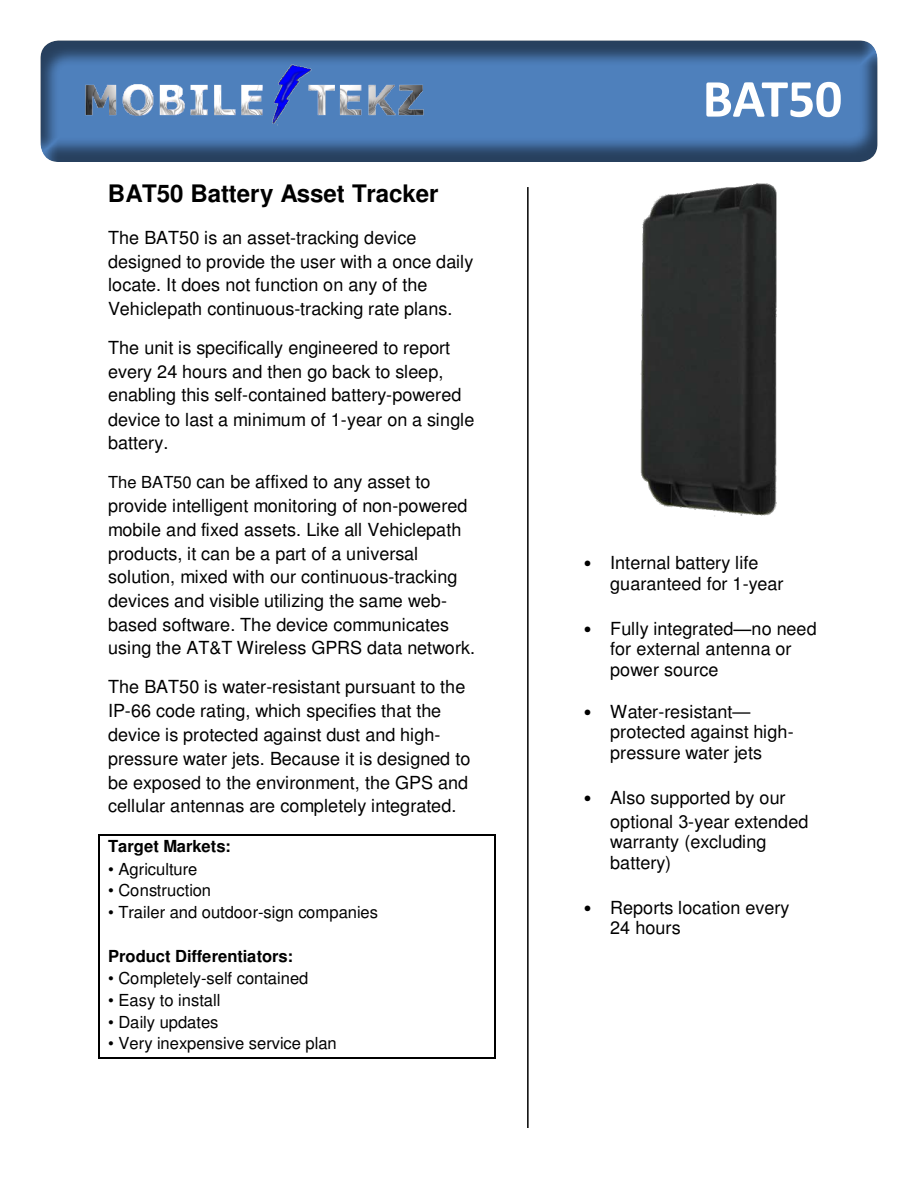
<style>
.page{position:relative;width:918px;height:1188px;background:#fff}
.page>*{position:absolute;margin:0;border:0;box-sizing:border-box;transform-origin:0 0}
.t1{font:700 54px "Calibri";letter-spacing:-.01em;color:#fff}
.t2{font:700 24.15px "Helvetica";letter-spacing:-.005em;color:#000}
.t3{font:18px/23.7px "Helvetica";letter-spacing:.005em;color:#000}
.t4{font:16.5px "Helvetica";color:#000}
.t5{font:700 16.5px "Helvetica";color:#000}
.s1{font-size:16.5px}
.s2{font-family:"Calibri"}
.s3{font-family:"Arial"}
</style>
<div class="page">
<hr style="left:100px;top:835px;width:394px;height:1px;background:#000">
<hr style="left:100px;top:1057px;width:394px;height:2px;background:#000">
<svg style="left:99px;top:835px;width:1px;height:224px"></svg>
<svg style="left:494px;top:835px;width:1px;height:224px"></svg>
<img style="left:640px;top:183px;width:137px;height:334px">
<div style="left:38px;top:40px;width:840px;height:124px;background:#000;opacity:.5"></div>
<hr style="left:527px;top:187px;width:2px;height:941px;background:#000">
<img style="left:84px;top:64px;width:341px;height:71px">
<h2 class="t2" style="left:108px;top:185px;width:332px">BAT50 Battery Asset Tracker</h2>
<p class="t3" style="left:108px;top:227px;width:367px">The BAT50 is an asset-tracking device designed to provide the user with a once daily locate. It does not function on any of the Vehiclepath continuous-tracking rate plans.</p>
<p class="t3" style="left:108px;top:337px;width:368px">The unit is specifically engineered to report every 24 hours and then go back to sleep, enabling this self-contained battery-powered device to last a minimum of 1-year on a single battery.</p>
<p class="t3" style="left:108px;top:471px;width:369px"><span class="s1">The BAT50</span> can be affixed to any asset to provide intelligent monitoring of non-powered mobile and fixed assets. Like all Vehiclepath products, it can be a part of a universal solution, mixed with our continuous-tracking devices and visible utilizing the same web&shy;based software. The device communicates using the AT&amp;T Wireless GPRS data network.</p>
<p class="t3" style="left:108px;top:677px;width:364px">The BAT50 is water-resistant pursuant to the IP-66 code rating, which specifies that the device is protected against dust and high&shy;pressure water jets. Because it is designed to be exposed to the environment, the GPS and cellular antennas are completely integrated.</p>
<p class="t5" style="left:108px;top:840px;width:124px">Target Markets:</p>
<p class="t4" style="left:108px;top:862px;width:91px">• Agriculture</p>
<p class="t4" style="left:108px;top:884px;width:105px">• Construction</p>
<p class="t4" style="left:108px;top:906px;width:272px">• Trailer and outdoor-sign companies</p>
<p class="t5" style="left:108px;top:950px;width:187px">Product Differentiators:</p>
<p class="t4" style="left:108px;top:971px;width:202px">• Completely-self contained</p>
<p class="t4" style="left:108px;top:993px;width:114px">• Easy to install</p>
<p class="t4" style="left:108px;top:1015px;width:112px">• Daily updates</p>
<p class="t4" style="left:108px;top:1037px;width:230px">• Very inexpensive service plan</p>
<h1 class="t1" style="left:703px;top:65px;width:141px">BAT50</h1>
<p class="t3" style="left:610px;top:554px;width:175px;line-height:20.5px;text-indent:-27px"><span class="s2">•</span> Internal battery life guaranteed for 1-year</p>
<p class="t3" style="left:610px;top:620px;width:208px;line-height:20.7px;text-indent:-27px"><span class="s2">•</span> Fully integrated<span class="s3">—</span>no need for external antenna or power source</p>
<p class="t3" style="left:610px;top:703px;width:185px;line-height:20.7px;text-indent:-27px"><span class="s2">•</span> Water-resistant— protected against high&shy;pressure water jets</p>
<p class="t3" style="left:610px;top:787px;width:200px;text-indent:-27px"><span class="s2">•</span> Also supported by our optional <span class="s3">3</span>-year extended</p>
<p class="t3" style="left:610px;top:833px;width:158px;line-height:20.9px">warranty (excluding battery)</p>
<p class="t3" style="left:610px;top:899px;width:181px;line-height:20.5px;text-indent:-27px"><span class="s2">•</span> Reports location every<br>24 hours</p>
</div>
